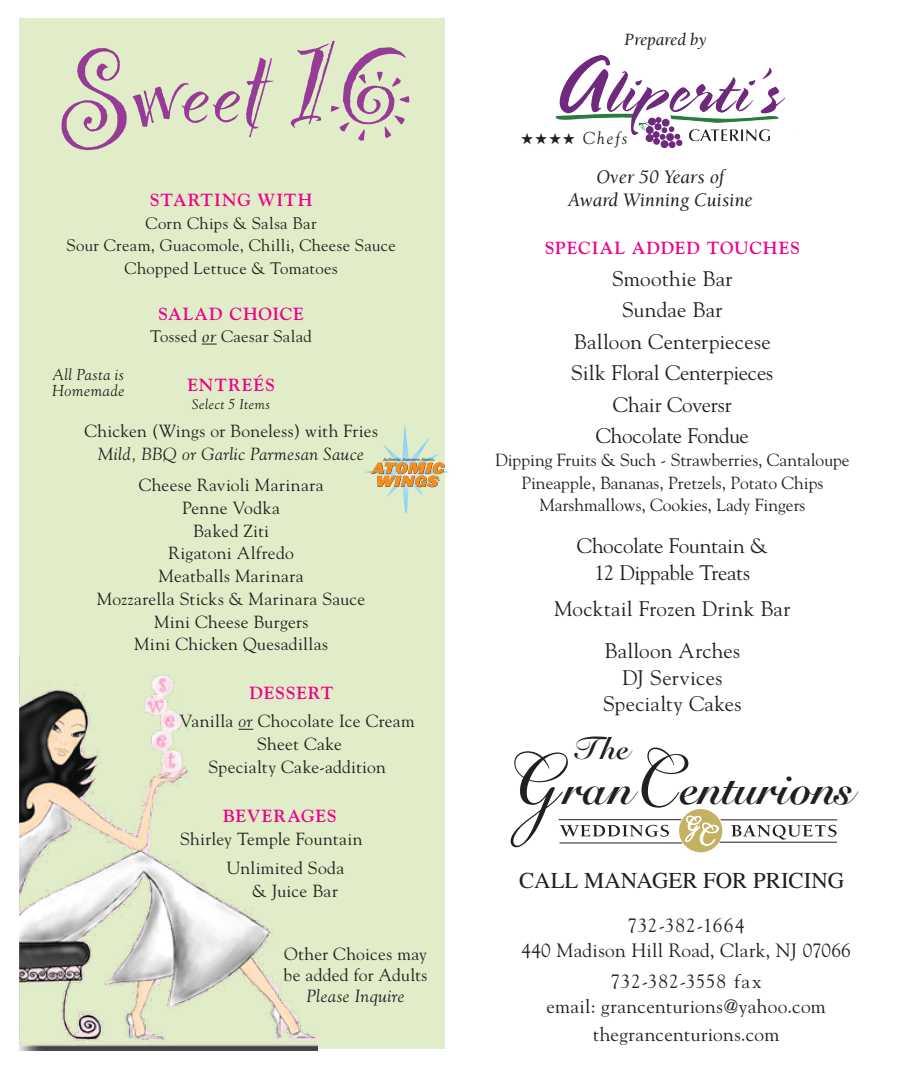
<style>
.page{position:relative;width:914px;height:1071px;background:#fff}
.page>*{position:absolute;margin:0;border:0;box-sizing:border-box;transform-origin:0 0}
.head{font:136.5px "Party Let Plain";color:#973c96}
.t1{font:italic 120.23px "Bickham Script Pro";color:#231f20;scale:.89 1}
.t2{font:italic 120.23px "Bickham Script Pro";color:#231f20;scale:.84 1}
.t3{font:700 47.95px "Snell Roundhand";color:#231f20}
.t4{font:47.95px "Snell Roundhand Bold Script";color:#231f20}
.t5{font:italic 31.85px "Snell Roundhand Bold Script";color:#231f20}
.t6{font:22.75px "Times";color:#231f20}
.Paragraph_Style_1{font:21px "Goudy";color:#231f20}
.t7{font:italic 19.6px "Berkeley";color:#231f20}
.Paragraph_Style_1-2{font:19.25px "Goudy";letter-spacing:.015em;color:#231f20}
.Paragraph_Style_1-3{font:19.25px "Goudy";letter-spacing:.05em;color:#231f20}
.t8{font:italic 17.68px "Berkeley";color:#231f20}
.Paragraph_Style_1-4{font:17.5px/21px "Goudy";letter-spacing:.02em;color:#231f20}
.body_copy{font:17.5px "Goudy";color:#231f20}
.subhead{font:700 17.5px "Goudy";letter-spacing:.05em;color:#ed028c}
.Paragraph_Style_1-5{font:17.5px "Goudy";color:#231f20}
.Paragraph_Style_1-6{font:italic 17.5px "Goudy";letter-spacing:.025em;color:#231f20}
.choose{font:italic 17.32px "Goudy";letter-spacing:.1em;color:#231f20}
.choose-2{font:16.62px "Goudy";letter-spacing:.025em;color:#231f20}
.choose-3{font:italic 15.75px "Goudy";letter-spacing:.035em;color:#231f20}
.choose-4{font:italic 14px "Goudy";letter-spacing:.03em;color:#231f20}
.t9{font:5.25px "Myriad Pro";color:#231f20}
.t10{font:4.55px "Myriad MM It 400 600";color:#231f20}
.s1{font-family:"Berkeley";font-style:italic}
.s2{font-style:italic}
</style>
<div class="page">
<div style="left:19px;top:18px;width:425px;height:1030px;background:#e1ecc8"></div>
<img style="left:19px;top:655px;width:298px;height:395px">
<svg style="left:202px;top:344px;width:15px;height:1px"></svg>
<svg style="left:238px;top:729px;width:15px;height:1px"></svg>
<hr style="left:559px;top:843px;width:123px;height:1px;background:#231f20">
<div style="left:679px;top:809px;width:43px;height:43px;background:#c4b262;border-radius:50%"></div>
<svg style="left:560px;top:816px;width:276px;height:30px"></svg>
<hr style="left:719px;top:842px;width:118px;height:1px;background:#231f20">
<hr style="left:558px;top:819px;width:123px;height:1px;background:#231f20">
<hr style="left:720px;top:820px;width:117px;height:1px;background:#231f20">
<img style="left:555px;top:55px;width:231px;height:93px">
<svg style="left:365px;top:426px;width:83px;height:87px"></svg>
<p class="head" style="left:210px;top:-6px;width:33px">e</p>
<p class="subhead" style="left:150px;top:189px;width:164px">STARTING WITH</p>
<p class="choose-2" style="left:145px;top:212px;width:173px">Corn Chips &amp; Salsa Bar</p>
<p class="choose-2" style="left:66px;top:235px;width:331px">Sour Cream, Guacomole, Chilli, Cheese Sauce</p>
<p class="choose-2" style="left:125px;top:258px;width:214px">Chopped Lettuce &amp; Tomatoes</p>
<p class="subhead" style="left:158px;top:303px;width:147px">SALAD CHOICE</p>
<p class="choose-2" style="left:150px;top:326px;width:163px">Tossed <span class="s1">or</span> Caesar Salad</p>
<p class="subhead" style="left:187px;top:375px;width:89px">ENTREÉS</p>
<p class="choose-4" style="left:192px;top:395px;width:80px">Select 5 Items</p>
<p class="Paragraph_Style_1-4" style="left:84px;top:420px;width:295px">Chicken (Wings or Boneless) with Fries</p>
<p class="Paragraph_Style_1-6" style="left:98px;top:443px;width:267px">Mild, BBQ or Garlic Parmesan Sauce</p>
<p class="Paragraph_Style_1-4" style="left:139px;top:474px;width:186px">Cheese Ravioli Marinara</p>
<p class="Paragraph_Style_1-4" style="left:182px;top:497px;width:99px">Penne Vodka</p>
<p class="Paragraph_Style_1-4" style="left:193px;top:519px;width:77px">Baked Ziti</p>
<p class="Paragraph_Style_1-4" style="left:168px;top:542px;width:127px">Rigatoni Alfredo</p>
<p class="Paragraph_Style_1-4" style="left:158px;top:565px;width:147px">Meatballs Marinara</p>
<p class="Paragraph_Style_1-4" style="left:97px;top:588px;width:270px">Mozzarella Sticks &amp; Marinara Sauce</p>
<p class="Paragraph_Style_1-4" style="left:154px;top:610px;width:156px">Mini Cheese Burgers</p>
<p class="Paragraph_Style_1-4" style="left:134px;top:633px;width:195px">Mini Chicken Quesadillas</p>
<p class="subhead" style="left:249px;top:683px;width:85px">DESSERT</p>
<p class="Paragraph_Style_1-4" style="left:180px;top:710px;width:237px">Vanilla <span class="s2">or</span> Chocolate Ice Cream</p>
<p class="Paragraph_Style_1-4" style="left:257px;top:733px;width:86px">Sheet Cake</p>
<p class="Paragraph_Style_1-4" style="left:208px;top:756px;width:179px">Specialty Cake-addition</p>
<p class="subhead" style="left:223px;top:805px;width:115px">BEVERAGES</p>
<p class="Paragraph_Style_1-4" style="left:180px;top:827px;width:184px">Shirley Temple Fountain</p>
<p class="Paragraph_Style_1-4" style="left:227px;top:857px;width:119px">Unlimited Soda</p>
<p class="Paragraph_Style_1-4" style="left:252px;top:880px;width:87px">&amp; Juice Bar</p>
<p class="choose-3" style="left:53px;top:365px;width:73px">All Pasta is</p>
<p class="choose-3" style="left:52px;top:381px;width:74px">Homemade</p>
<p class="t10" style="left:383px;top:457px;width:53px">Authentic. Awesome. Atomic.</p>
<p class="t9" style="left:438px;top:478px;width:4px">®</p>
<p class="Paragraph_Style_1-4" style="left:283px;top:943px;width:145px">Other Choices may be added for Adults</p>
<p class="Paragraph_Style_1-6" style="left:306px;top:985px;width:100px">Please Inquire</p>
<p class="t8" style="left:624px;top:30px;width:84px">Prepared by</p>
<p class="choose" style="left:521px;top:128px;width:108px">★★★★ Chefs</p>
<p class="t7" style="left:596px;top:166px;width:129px">Over 50 Years of</p>
<p class="t7" style="left:568px;top:190px;width:186px">Award Winning Cuisine</p>
<p class="subhead" style="left:545px;top:238px;width:257px">SPECIAL ADDED TOUCHES</p>
<p class="Paragraph_Style_1" style="left:612px;top:265px;width:122px">Smoothie Bar</p>
<p class="Paragraph_Style_1" style="left:622px;top:297px;width:102px">Sundae Bar</p>
<p class="Paragraph_Style_1" style="left:574px;top:328px;width:198px">Balloon Centerpiecese</p>
<p class="Paragraph_Style_1" style="left:571px;top:360px;width:203px">Silk Floral Centerpieces</p>
<p class="Paragraph_Style_1" style="left:613px;top:391px;width:120px">Chair Coversr</p>
<p class="Paragraph_Style_1" style="left:595px;top:423px;width:155px">Chocolate Fondue</p>
<p class="Paragraph_Style_1-5" style="left:495px;top:449px;width:356px">Dipping Fruits &amp; Such - Strawberries, Cantaloupe</p>
<p class="body_copy" style="left:521px;top:472px;width:303px">Pineapple, Bananas, Pretzels, Potato Chips</p>
<p class="body_copy" style="left:539px;top:494px;width:267px">Marshmallows, Cookies, Lady Fingers</p>
<p class="Paragraph_Style_1" style="left:577px;top:533px;width:192px">Chocolate Fountain &amp;</p>
<p class="Paragraph_Style_1" style="left:594px;top:559px;width:157px">12 Dippable Treats</p>
<p class="Paragraph_Style_1" style="left:554px;top:596px;width:238px">Mocktail Frozen Drink Bar</p>
<p class="Paragraph_Style_1" style="left:604px;top:638px;width:137px">Balloon Arches</p>
<p class="Paragraph_Style_1" style="left:622px;top:664px;width:102px">DJ Services</p>
<p class="Paragraph_Style_1" style="left:603px;top:691px;width:140px">Specialty Cakes</p>
<p class="t5" style="left:574px;top:729px;width:58px">The</p>
<p class="t2" style="left:641px;top:683px;width:48px">C</p>
<p class="t1" style="left:515px;top:683px;width:56px">G</p>
<p class="t3" style="left:680px;top:759px;width:176px">enturions</p>
<p class="t4" style="left:565px;top:759px;width:71px">ran</p>
<p class="t6" style="left:519px;top:868px;width:327px">CALL MANAGER FOR PRICING</p>
<p class="Paragraph_Style_1-3" style="left:627px;top:914px;width:119px">732-382-1664</p>
<p class="Paragraph_Style_1-2" style="left:521px;top:938px;width:331px">440 Madison Hill Road, Clark, NJ 07066</p>
<p class="Paragraph_Style_1-3" style="left:610px;top:970px;width:153px">732-382-3558 fax</p>
<p class="Paragraph_Style_1-2" style="left:546px;top:994px;width:281px">email: grancenturions@yahoo.com</p>
<p class="Paragraph_Style_1-2" style="left:592px;top:1022px;width:188px">thegrancenturions.com</p>
</div>
